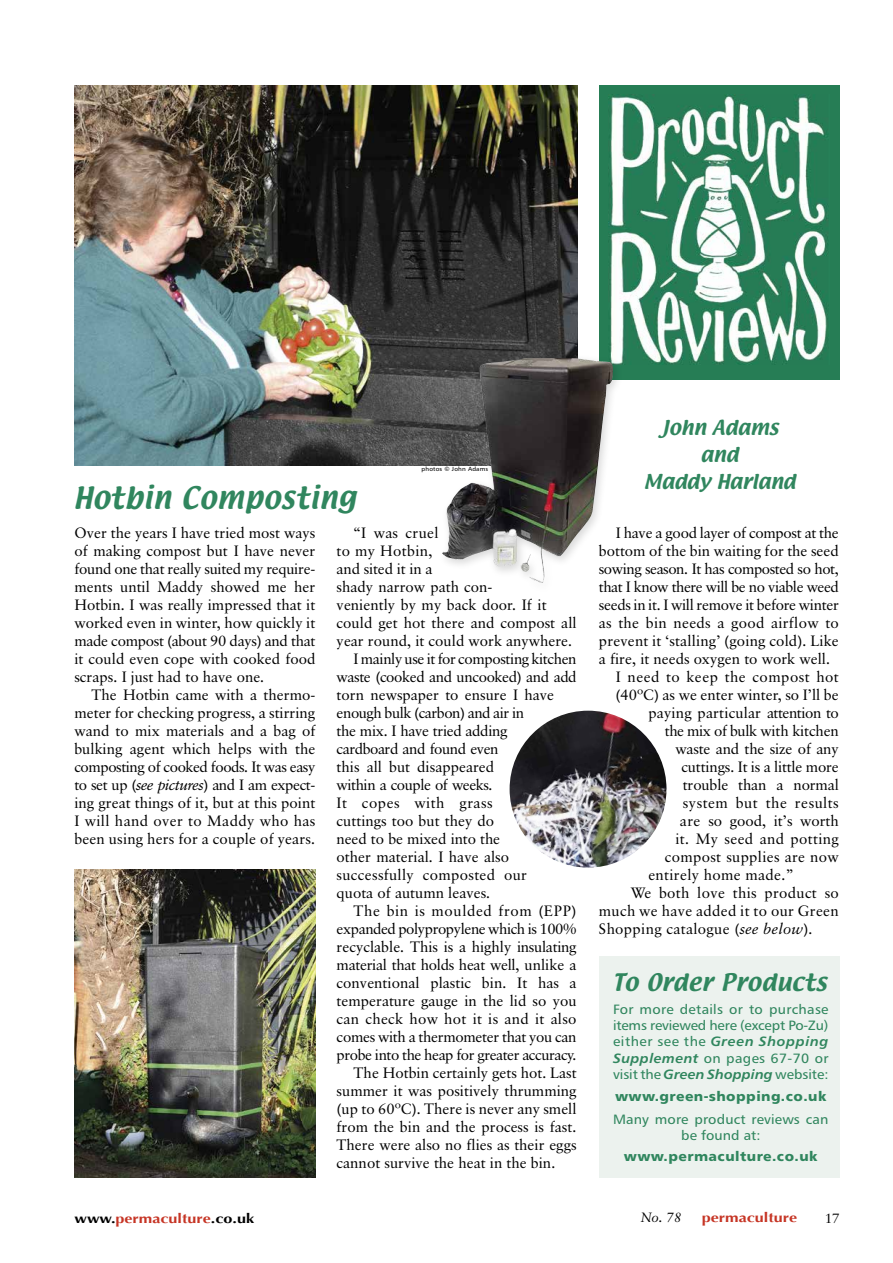
<style>
.page{position:relative;width:893px;height:1263px;background:#fff}
.page>*{position:absolute;margin:0;border:0;box-sizing:border-box;transform-origin:0 0}
.t1{font:27px "Textile";letter-spacing:.025em;color:#30865e}
.t2{font:21px "Textile";letter-spacing:.02em;color:#30865e;scale:1.05 1}
.t3{font:18px/27px "Textile";color:#30865e;text-align:center;scale:1.05 1}
.t4{font:15px/18px "Classical Garamond BT";color:#000;text-align:justify}
.t5{font:15px "Classical Garamond BT";letter-spacing:.02em;color:#000}
.t6{font:15px "Classical Garamond BT";letter-spacing:-.03em;color:#000}
.t7{font:15px "Classical Garamond BT";letter-spacing:-.02em;color:#000}
.t8{font:15px "Classical Garamond BT";letter-spacing:-.025em;color:#000}
.t9{font:15px "Classical Garamond BT";letter-spacing:.03em;color:#000}
.t10{font:15px "Classical Garamond BT";letter-spacing:.04em;color:#000}
.t11{font:13.5px/16.2px "Humanist 777 BT Roman B";letter-spacing:.01em;color:#30865e;scale:1.05 1}
.t12{font:13.5px "Humanist 777 BT Black B";letter-spacing:.03em;color:#30865e;scale:1.05 1}
.t13{font:700 13.5px "Optima";color:#c63525;scale:1.2 1}
.t14{font:13.5px "Humanist 777 BT Bold Italic B";letter-spacing:.04em;color:#30865e;scale:1.05 1}
.t15{font:italic 13.5px "Classical Garamond BT";color:#000}
.t16{font:13.5px "Classical Garamond BT";color:#000}
.t17{font:6px "Humanist 777 BT Roman B";letter-spacing:.03em;color:#000;scale:1.05 1}
.s1{font-style:italic}
.s2{font-family:"Humanist 777 BT Roman B"}
.s3{font-family:"Humanist 777 BT Bold Italic B"}
.s4{color:#000}
</style>
<div class="page">
<div style="left:599px;top:85px;width:241px;height:294px;background:#267d55"></div>
<img style="left:609px;top:95px;width:219px;height:269px">
<hr style="left:0;top:1081px;width:1px;height:72px;background:#458f50">
<img style="left:74px;top:85px;width:503px;height:380px">
<div style="left:438px;top:353px;width:185px;height:240px;background:#000;opacity:.15"></div>
<img style="left:442px;top:358px;width:171px;height:225px">
<img style="left:506px;top:707px;width:164px;height:164px;border-radius:82px">
<div style="left:502px;top:703px;width:172px;height:172px;border:8px solid #fff;border-radius:50%"></div>
<div style="left:599px;top:956px;width:241px;height:222px;background:#ecf2ee"></div>
<img style="left:74px;top:869px;width:241px;height:309px">
<h1 class="t1" style="left:74px;top:479px;width:284px">Hotbin Composting</h1>
<p class="t17" style="left:422px;top:465px;width:65px">photos © John Adams</p>
<p class="t4" style="left:74px;top:524px;width:242px">Over the years I have tried most ways of making compost but I have never found one that really suited my require&shy;ments until Maddy showed me her Hotbin. I was really impressed that it worked even in winter, how quickly it made compost (about 90 days) and that it could even cope with cooked food scraps. I just had to have one.</p>
<p class="t4" style="left:74px;top:686px;width:242px;text-indent:17px">The Hotbin came with a thermo&shy;meter for checking progress, a stirring wand to mix materials and a bag of bulking agent which helps with the composting of cooked foods. It was easy to set up (<span class="s1">see pictures</span>) and I am expect&shy;ing great things of it, but at this point I will hand over to Maddy who has been using hers for a couple of years.</p>
<p class="t5" style="left:354px;top:524px;width:87px">“I was cruel</p>
<p class="t5" style="left:337px;top:542px;width:97px">to my Hotbin,</p>
<p class="t4" style="left:337px;top:560px;width:98px">and sited it in a</p>
<p class="t4" style="left:337px;top:578px;width:157px">shady narrow path con-</p>
<p class="t4" style="left:337px;top:596px;width:212px">veniently by my back door. If it</p>
<p class="t4" style="left:337px;top:614px;width:242px">could get hot there and compost all</p>
<p class="t4" style="left:337px;top:632px;width:237px">year round, it could work anywhere.</p>
<p class="t8" style="left:354px;top:650px;width:225px">I mainly use it for composting kitchen</p>
<p class="t8" style="left:337px;top:668px;width:242px">waste (cooked and uncooked) and add</p>
<p class="t4" style="left:337px;top:686px;width:219px">torn newspaper to ensure I have</p>
<p class="t6" style="left:337px;top:704px;width:189px">enough bulk (carbon) and air in</p>
<p class="t7" style="left:337px;top:722px;width:173px">the mix. I have tried adding</p>
<p class="t6" style="left:337px;top:740px;width:163px">cardboard and found even</p>
<p class="t4" style="left:337px;top:758px;width:159px">this all but disappeared</p>
<p class="t6" style="left:337px;top:776px;width:158px">within a couple of weeks.</p>
<p class="t9" style="left:337px;top:794px;width:158px">It copes with grass</p>
<p class="t4" style="left:337px;top:812px;width:159px">cuttings too but they do</p>
<p class="t4" style="left:337px;top:830px;width:165px">need to be mixed into the</p>
<p class="t4" style="left:337px;top:848px;width:174px">other material. I have also</p>
<p class="t5" style="left:337px;top:866px;width:192px">successfully composted our</p>
<p class="t4" style="left:337px;top:884px;width:155px">quota of autumn leaves.</p>
<p class="t10" style="left:354px;top:902px;width:224px">The bin is moulded from (EPP)</p>
<p class="t6" style="left:337px;top:920px;width:241px">expanded polypropylene which is 100%</p>
<p class="t4" style="left:337px;top:938px;width:242px">recyclable. This is a highly insulating</p>
<p class="t7" style="left:337px;top:956px;width:242px">material that holds heat well, unlike a</p>
<p class="t4" style="left:337px;top:974px;width:242px">conventional plastic bin. It has a</p>
<p class="t4" style="left:337px;top:992px;width:242px">temperature gauge in the lid so you</p>
<p class="t5" style="left:337px;top:1010px;width:242px">can check how hot it is and it also</p>
<p class="t7" style="left:337px;top:1028px;width:242px">comes with a thermometer that you can</p>
<p class="t6" style="left:337px;top:1046px;width:242px">probe into the heap for greater accuracy.</p>
<p class="t4" style="left:354px;top:1064px;width:225px">The Hotbin certainly gets hot. Last</p>
<p class="t4" style="left:337px;top:1082px;width:242px">summer it was positively thrumming</p>
<p class="t4" style="left:337px;top:1100px;width:241px">(up to 60ºC). There is never any smell</p>
<p class="t4" style="left:337px;top:1118px;width:241px">from the bin and the process is fast.</p>
<p class="t4" style="left:337px;top:1136px;width:242px">There were also no flies as their eggs</p>
<p class="t4" style="left:337px;top:1154px;width:220px">cannot survive the heat in the bin.</p>
<p class="t3" style="left:643px;top:415px;width:146px">John Adams and<br>Maddy Harland</p>
<p class="t7" style="left:616px;top:524px;width:225px">I have a good layer of compost at the</p>
<p class="t4" style="left:599px;top:542px;width:241px">bottom of the bin waiting for the seed</p>
<p class="t6" style="left:599px;top:560px;width:242px">sowing season. It has composted so hot,</p>
<p class="t6" style="left:599px;top:578px;width:242px">that I know there will be no viable weed</p>
<p class="t7" style="left:599px;top:596px;width:241px">seeds in it. I will remove it before winter</p>
<p class="t5" style="left:599px;top:614px;width:242px">as the bin needs a good airflow to</p>
<p class="t4" style="left:599px;top:632px;width:242px">prevent it ‘stalling’ (going cold). Like</p>
<p class="t4" style="left:599px;top:650px;width:233px">a fire, it needs oxygen to work well.</p>
<p class="t9" style="left:616px;top:668px;width:225px">I need to keep the compost hot</p>
<p class="t4" style="left:615px;top:686px;width:225px">(40ºC) as we enter winter, so I’ll be</p>
<p class="t4" style="left:648px;top:704px;width:192px">paying particular attention to</p>
<p class="t4" style="left:665px;top:722px;width:176px">the mix of bulk with kitchen</p>
<p class="t4" style="left:675px;top:740px;width:165px">waste and the size of any</p>
<p class="t4" style="left:681px;top:758px;width:159px">cuttings. It is a little more</p>
<p class="t4" style="left:683px;top:776px;width:157px">trouble than a normal</p>
<p class="t9" style="left:683px;top:794px;width:157px">system but the results</p>
<p class="t4" style="left:680px;top:812px;width:161px">are so good, it’s worth</p>
<p class="t5" style="left:675px;top:830px;width:165px">it. My seed and potting</p>
<p class="t5" style="left:665px;top:848px;width:176px">compost supplies are now</p>
<p class="t5" style="left:648px;top:866px;width:146px">entirely home made.”</p>
<p class="t5" style="left:631px;top:884px;width:210px">We both love this product so</p>
<p class="t5" style="left:599px;top:902px;width:241px">much we have added it to our Green</p>
<p class="t5" style="left:599px;top:920px;width:215px">Shopping catalogue (<span class="s1">see below</span>).</p>
<h2 class="t2" style="left:613px;top:968px;width:205px">To Order Products</h2>
<p class="t11" style="left:613px;top:1001px;width:207px">For more details or to purchase items reviewed here (except Po-Zu)</p>
<p class="t14" style="left:613px;top:1033px;width:207px"><span class="s2">either see the</span> Green Shopping</p>
<p class="t11" style="left:613px;top:1050px;width:207px"><span class="s3">Supplement</span> on pages 67-70 or visit the <span class="s3">Green Shopping</span> website:</p>
<p class="t12" style="left:615px;top:1088px;width:203px">www.green-shopping.co.uk</p>
<p class="t11" style="left:613px;top:1111px;width:207px;text-align:center">Many more product reviews can be found at:</p>
<p class="t12" style="left:624px;top:1147px;width:186px">www.permaculture.co.uk</p>
<p class="t13" style="left:74px;top:1210px;width:151px"><span class="s4">www.</span>permaculture<span class="s4">.co.uk</span></p>
<p class="t15" style="left:641px;top:1209px;width:42px">No. 78</p>
<p class="t13" style="left:702px;top:1210px;width:81px">permaculture</p>
<p class="t16" style="left:825px;top:1209px;width:17px">17</p>
</div>
